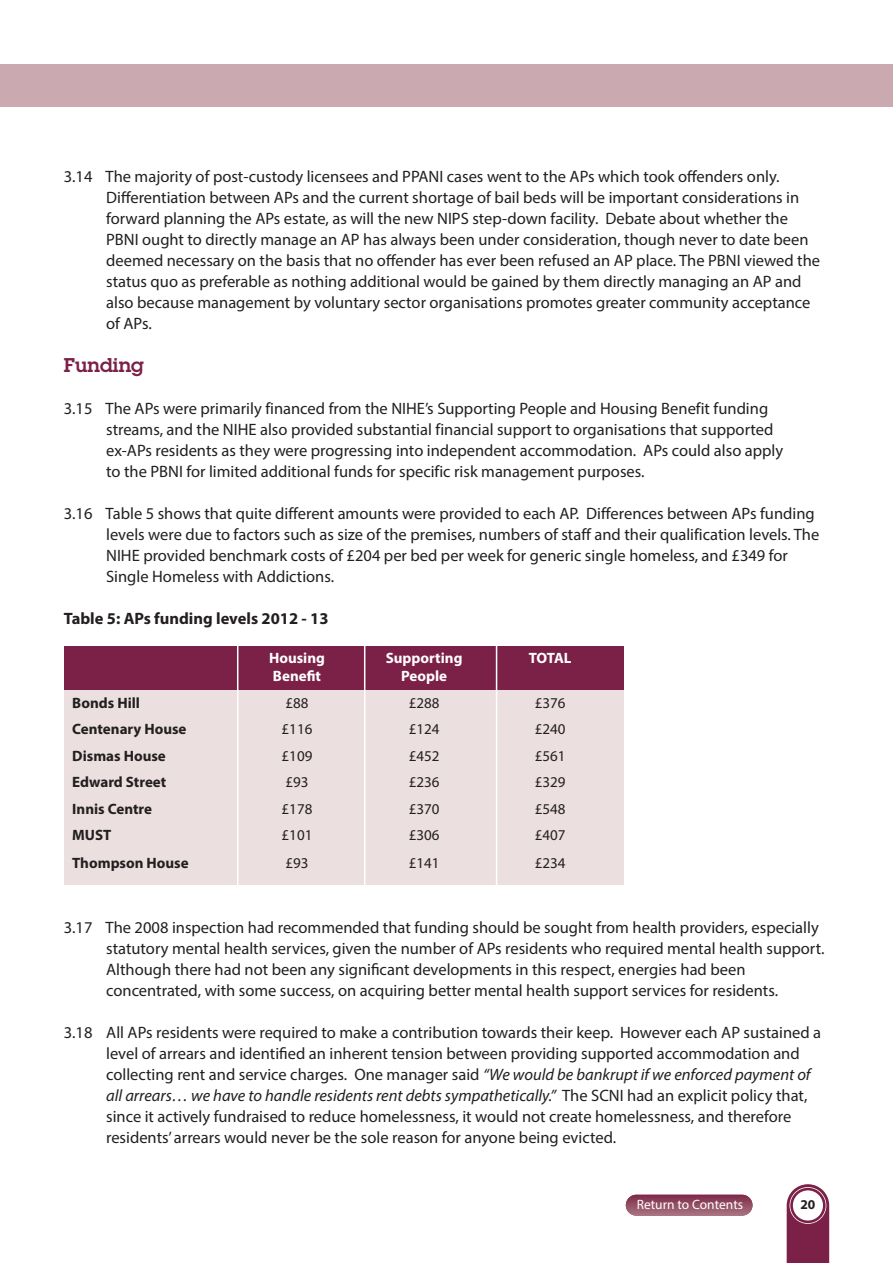
<style>
.page{position:relative;width:893px;height:1263px;background:#fff}
.page>*{position:absolute;margin:0;border:0;box-sizing:border-box;transform-origin:0 0}
.t1{font:600 19.5px "Lubalin Graph";color:#7b2147}
.t2{font:16.5px/21px "Myriad Pro";color:#231f20}
.t3{font:700 16.5px "Myriad Pro";color:#231f20}
.t4{font:15px "Myriad Pro";color:#231f20}
.t5{font:700 15px "Myriad Pro";color:#231f20}
.t6{font:700 15px "Myriad Pro";color:#fff}
.t7{font:13.5px "Myriad Pro";color:#fff}
.t8{font:700 13.5px "Myriad Pro";color:#231f20}
.s1{font-style:italic}
</style>
<div class="page">
<div style="left:64px;top:688px;width:560px;height:197px;background:#ebdfe0"></div>
<div style="left:64px;top:647px;width:560px;height:43px;background:#7b2147"></div>
<svg style="left:787px;top:1184px;width:42px;height:79px;background:#883759"></svg>
<div style="left:789px;top:1187px;width:37px;height:37px;border:2px solid #fff;border-radius:50%"></div>
<div style="left:793px;top:1190px;width:30px;height:30px;background:#fff;border-radius:50%"></div>
<div style="left:626px;top:1195px;width:126px;height:20px;background:linear-gradient(to bottom,#7e2b49,#a56f7b);border-radius:10px"></div>
<div style="left:0;top:64px;width:893px;height:43px;background:#caaab0"></div>
<hr style="left:237px;top:643px;width:1px;height:250px;background:#fff">
<hr style="left:364px;top:643px;width:1px;height:249px;background:#fff">
<hr style="left:496px;top:641px;width:1px;height:250px;background:#fff">
<p class="t2" style="left:106px;top:168px;width:715px;text-indent:-42px">3.14 The majority of post-custody licensees and PPANI cases went to the APs which took offenders only.<br>Differentiation between APs and the current shortage of bail beds will be important considerations in forward planning the APs estate, as will the new NIPS step-down facility. Debate about whether the PBNI ought to directly manage an AP has always been under consideration, though never to date been deemed necessary on the basis that no offender has ever been refused an AP place. The PBNI viewed the status quo as preferable as nothing additional would be gained by them directly managing an AP and also because management by voluntary sector organisations promotes greater community acceptance of APs.</p>
<p class="t1" style="left:64px;top:353px;width:82px">Funding</p>
<p class="t2" style="left:106px;top:399px;width:679px;text-indent:-42px">3.15 The APs were primarily financed from the NIHE’s Supporting People and Housing Benefit funding streams, and the NIHE also provided substantial financial support to organisations that supported ex-APs residents as they were progressing into independent accommodation. APs could also apply to the PBNI for limited additional funds for specific risk management purposes.</p>
<p class="t2" style="left:106px;top:504px;width:715px;text-indent:-42px">3.16 Table 5 shows that quite different amounts were provided to each AP. Differences between APs funding levels were due to factors such as size of the premises, numbers of staff and their qualification levels. The NIHE provided benchmark costs of £204 per bed per week for generic single homeless, and £349 for Single Homeless with Addictions.</p>
<p class="t3" style="left:64px;top:612px;width:266px">Table 5: APs funding levels 2012 - 13</p>
<p class="t6" style="left:269px;top:652px;width:57px">Housing</p>
<p class="t6" style="left:386px;top:652px;width:78px">Supporting</p>
<p class="t6" style="left:529px;top:652px;width:44px">TOTAL</p>
<p class="t6" style="left:273px;top:670px;width:50px">Benefit</p>
<p class="t6" style="left:401px;top:670px;width:47px">People</p>
<p class="t5" style="left:72px;top:697px;width:69px">Bonds Hill</p>
<p class="t4" style="left:285px;top:697px;width:25px">£88</p>
<p class="t4" style="left:409px;top:697px;width:32px">£288</p>
<p class="t4" style="left:535px;top:697px;width:32px">£376</p>
<p class="t5" style="left:72px;top:723px;width:116px">Centenary House</p>
<p class="t4" style="left:282px;top:723px;width:32px">£116</p>
<p class="t4" style="left:409px;top:723px;width:32px">£124</p>
<p class="t4" style="left:535px;top:723px;width:32px">£240</p>
<p class="t5" style="left:72px;top:750px;width:95px">Dismas House</p>
<p class="t4" style="left:282px;top:750px;width:32px">£109</p>
<p class="t4" style="left:409px;top:750px;width:32px">£452</p>
<p class="t4" style="left:535px;top:750px;width:32px">£561</p>
<p class="t5" style="left:72px;top:776px;width:96px">Edward Street</p>
<p class="t4" style="left:285px;top:776px;width:25px">£93</p>
<p class="t4" style="left:409px;top:776px;width:32px">£236</p>
<p class="t4" style="left:535px;top:776px;width:32px">£329</p>
<p class="t5" style="left:72px;top:803px;width:81px">Innis Centre</p>
<p class="t4" style="left:282px;top:803px;width:32px">£178</p>
<p class="t4" style="left:409px;top:803px;width:32px">£370</p>
<p class="t4" style="left:535px;top:803px;width:32px">£548</p>
<p class="t5" style="left:72px;top:830px;width:41px">MUST</p>
<p class="t4" style="left:282px;top:830px;width:32px">£101</p>
<p class="t4" style="left:409px;top:830px;width:32px">£306</p>
<p class="t4" style="left:535px;top:830px;width:32px">£407</p>
<p class="t5" style="left:72px;top:857px;width:118px">Thompson House</p>
<p class="t4" style="left:285px;top:857px;width:25px">£93</p>
<p class="t4" style="left:409px;top:857px;width:32px">£141</p>
<p class="t4" style="left:535px;top:857px;width:32px">£234</p>
<p class="t2" style="left:106px;top:919px;width:720px;text-indent:-42px">3.17 The 2008 inspection had recommended that funding should be sought from health providers, especially statutory mental health services, given the number of APs residents who required mental health support.<br>Although there had not been any significant developments in this respect, energies had been concentrated, with some success, on acquiring better mental health support services for residents.</p>
<p class="t2" style="left:106px;top:1024px;width:717px;text-indent:-42px">3.18 All APs residents were required to make a contribution towards their keep. However each AP sustained a level of arrears and identified an inherent tension between providing supported accommodation and collecting rent and service charges. One manager said <span class="s1">“We would be bankrupt if we enforced payment of all arrears… we have to handle residents rent debts sympathetically.”</span> The SCNI had an explicit policy that, since it actively fundraised to reduce homelessness, it would not create homelessness, and therefore residents’ arrears would never be the sole reason for anyone being evicted.</p>
<p class="t7" style="left:637px;top:1199px;width:108px">Return to Contents</p>
<p class="t8" style="left:800px;top:1200px;width:16px">20</p>
</div>
